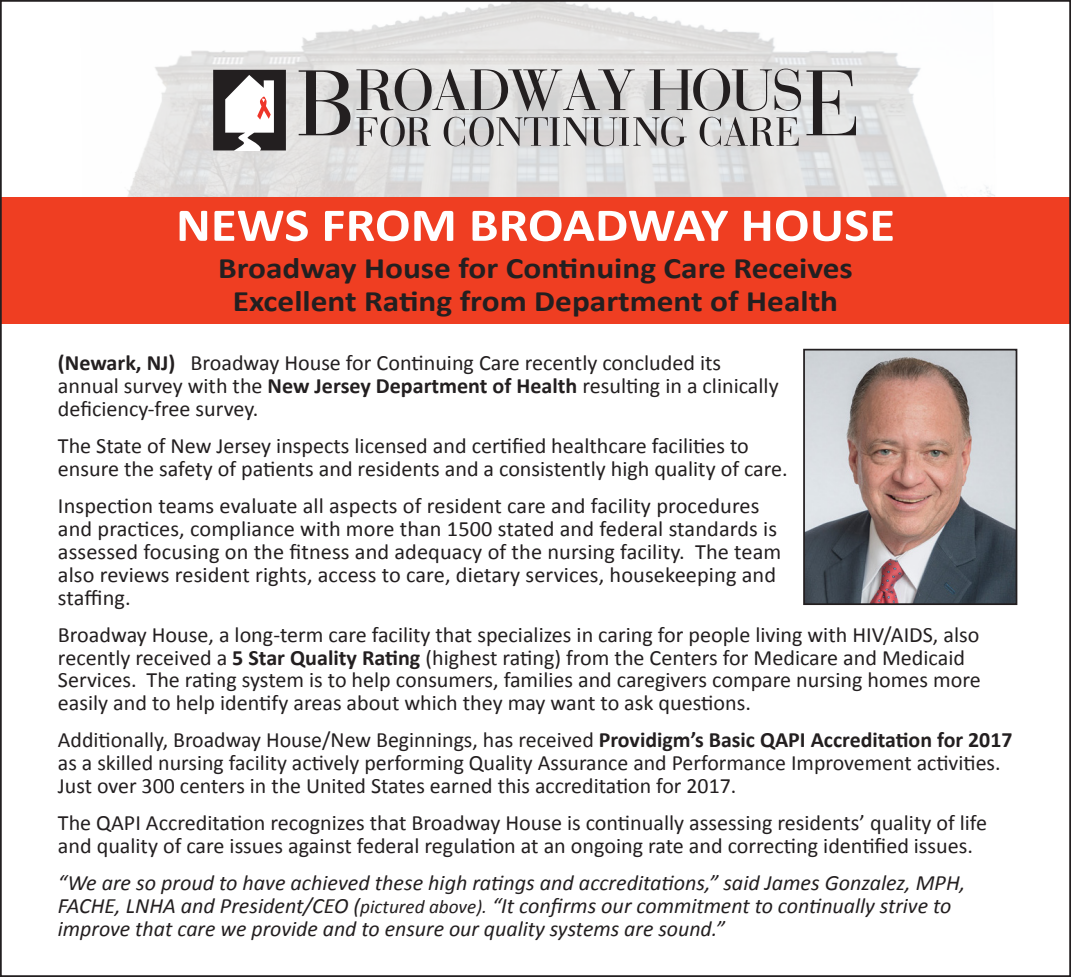
<style>
.page{position:relative;width:1071px;height:977px;background:#fff}
.page>*{position:absolute;margin:0;border:0;box-sizing:border-box;transform-origin:0 0}
.t1{font:700 47.25px "Calibri";color:#fff;scale:1.12 1}
.t2{font:700 29.75px/33.2px "Calibri";color:#231f20;text-align:center;scale:1.12 1}
.t3{font:21.88px/22.9px "Calibri";color:#231f20}
.t4{font:italic 21.88px/22.9px "Calibri";color:#231f20}
.s1{font-weight:700}
.s2{font-size:19.25px}
</style>
<div class="page">
<img style="left:127px;top:3px;width:868px;height:194px">
<div style="left:0;top:197px;width:1071px;height:127px;background:#ef3e22"></div>
<svg style="left:213px;top:70px;width:73px;height:80px"></svg>
<svg style="left:356px;top:69px;width:279px;height:42px"></svg>
<svg style="left:649px;top:69px;width:152px;height:42px"></svg>
<svg style="left:299px;top:70px;width:51px;height:65px"></svg>
<svg style="left:807px;top:70px;width:49px;height:65px"></svg>
<svg style="left:356px;top:117px;width:75px;height:29px"></svg>
<svg style="left:444px;top:117px;width:243px;height:29px"></svg>
<svg style="left:700px;top:117px;width:99px;height:29px"></svg>
<img style="left:806px;top:352px;width:208px;height:250px">
<div style="left:803px;top:349px;width:214px;height:256px;border:2px solid #231f20"></div>
<h1 class="t1" style="left:176px;top:195px;width:644px">NEWS FROM BROADWAY HOUSE</h1>
<h2 class="t2" style="left:218px;top:251px;width:568px">Broadway House for Continuing Care Receives<br>Excellent Rating from Department of Health</h2>
<p class="t3" style="left:58px;top:351px;width:722px"><span class="s1">(Newark, NJ)</span> Broadway House for Continuing Care recently concluded its annual survey with the <span class="s1">New Jersey Department of Health</span> resulting in a clinically deficiency-free survey.</p>
<p class="t3" style="left:58px;top:434px;width:731px">The State of New Jersey inspects licensed and certified healthcare facilities to ensure the safety of patients and residents and a consistently high quality of care.</p>
<p class="t3" style="left:58px;top:494px;width:725px">Inspection teams evaluate all aspects of resident care and facility procedures and practices, compliance with more than 1500 stated and federal standards is assessed focusing on the fitness and adequacy of the nursing facility. The team also reviews resident rights, access to care, dietary services, housekeeping and staffing.</p>
<p class="t3" style="left:58px;top:623px;width:924px">Broadway House, a long-term care facility that specializes in caring for people living with HIV/AIDS, also recently received a <span class="s1">5 Star Quality Rating</span> (highest rating) from the Centers for Medicare and Medicaid Services. The rating system is to help consumers, families and caregivers compare nursing homes more easily and to help identify areas about which they may want to ask questions.</p>
<p class="t3" style="left:58px;top:728px;width:956px">Additionally, Broadway House/New Beginnings, has received <span class="s1">Providigm’s Basic QAPI Accreditation for 2017 </span>as a skilled nursing facility actively performing Quality Assurance and Performance Improvement activities.<br>Just over 300 centers in the United States earned this accreditation for 2017.</p>
<p class="t3" style="left:58px;top:811px;width:931px">The QAPI Accreditation recognizes that Broadway House is continually assessing residents’ quality of life and quality of care issues against federal regulation at an ongoing rate and correcting identified issues.</p>
<p class="t4" style="left:58px;top:870px;width:909px">“We are so proud to have achieved these high ratings and accreditations,” said James Gonzalez, MPH,<br>FACHE, LNHA and President/CEO (<span class="s2">pictured above).</span> “It confirms our commitment to continually strive to improve that care we provide and to ensure our quality systems are sound.”</p>
</div>
